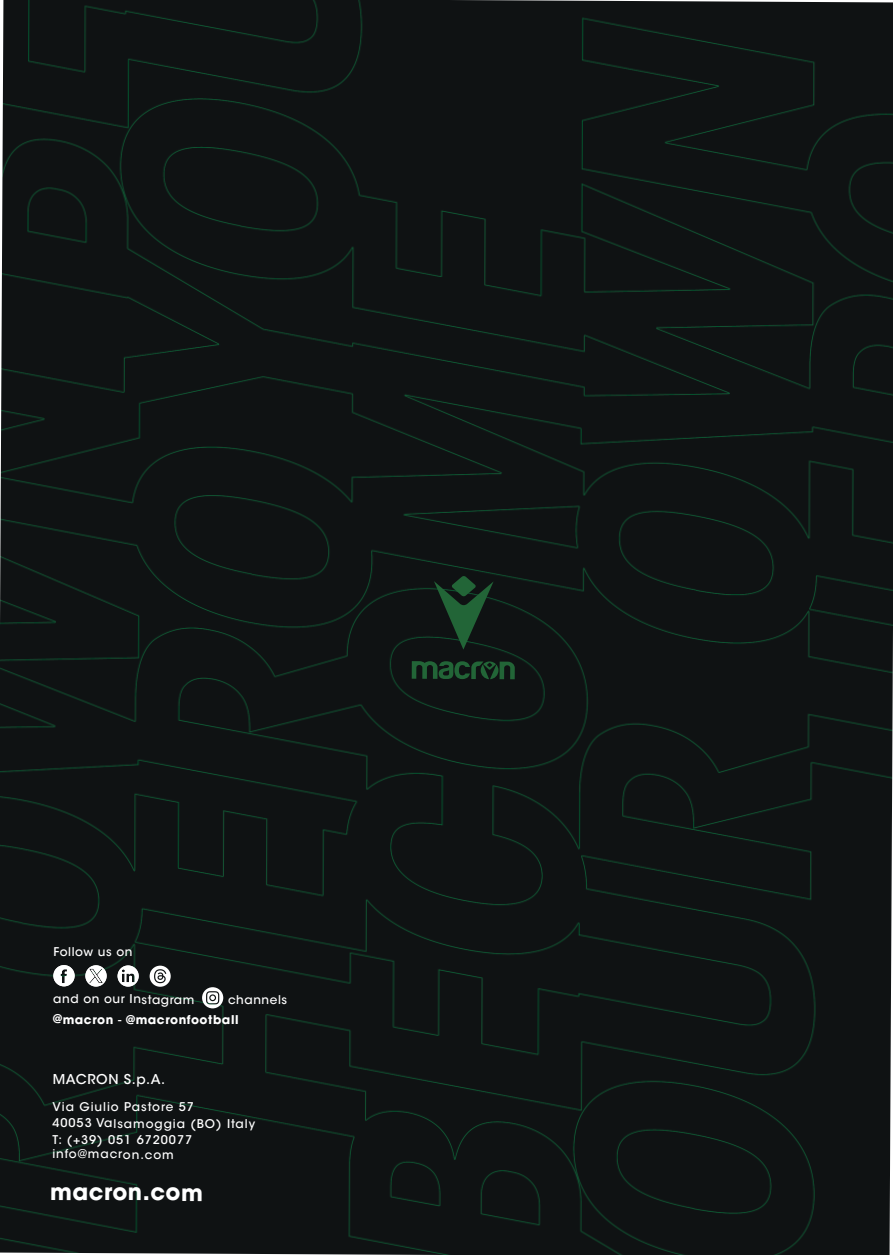
<style>
.page{position:relative;width:893px;height:1255px;background:#fff}
.page>*{position:absolute;margin:0;border:0;box-sizing:border-box;transform-origin:0 0}
.t1{font:700 22.5px "ITC Avant Garde Std";letter-spacing:.02em;color:#fff}
.t2{font:500 13.5px "ITC Avant Garde Std";letter-spacing:.045em;color:#fff}
.t3{font:500 12px/16.5px "ITC Avant Garde Std";letter-spacing:.075em;color:#fff}
.t4{font:700 12px/19.8px "ITC Avant Garde Std";letter-spacing:.045em;color:#fff}
.t5{font:500 12px "ITC Avant Garde Std";letter-spacing:.045em;color:#fff}
.s1{font-weight:500}
</style>
<div class="page">
<div style="left:0;top:0;width:893px;height:1254px;background:#0f1213"></div>
<svg style="left:434px;top:576px;width:60px;height:73px;background:#153020"></svg>
<svg style="left:412px;top:661px;width:103px;height:18px;background:#193f26"></svg>
<svg style="left:202px;top:987px;width:21px;height:21px"></svg>
<svg style="left:53px;top:965px;width:22px;height:21px"></svg>
<svg style="left:85px;top:965px;width:22px;height:21px"></svg>
<svg style="left:118px;top:965px;width:21px;height:21px"></svg>
<svg style="left:150px;top:965px;width:21px;height:21px"></svg>
<p class="t5" style="left:53px;top:944px;width:81px">Follow us on</p>
<p class="t5" style="left:53px;top:991px;width:143px">and on our Instagram</p>
<p class="t4" style="left:53px;top:989px;width:236px;text-indent:175px"><span class="s1">channels </span>@macron <span class="s1">-</span> @macronfootball</p>
<p class="t2" style="left:53px;top:1070px;width:114px">MACRON S.p.A.</p>
<p class="t3" style="left:52px;top:1098px;width:204px">Via Giulio Pastore 57<br>40053 Valsamoggia (BO) Italy<br>T: (+39) 051 6720077</p>
<p class="t3" style="left:52px;top:1145px;width:123px">info@macron.com</p>
<h1 class="t1" style="left:50px;top:1177px;width:155px">macron.com</h1>
</div>
